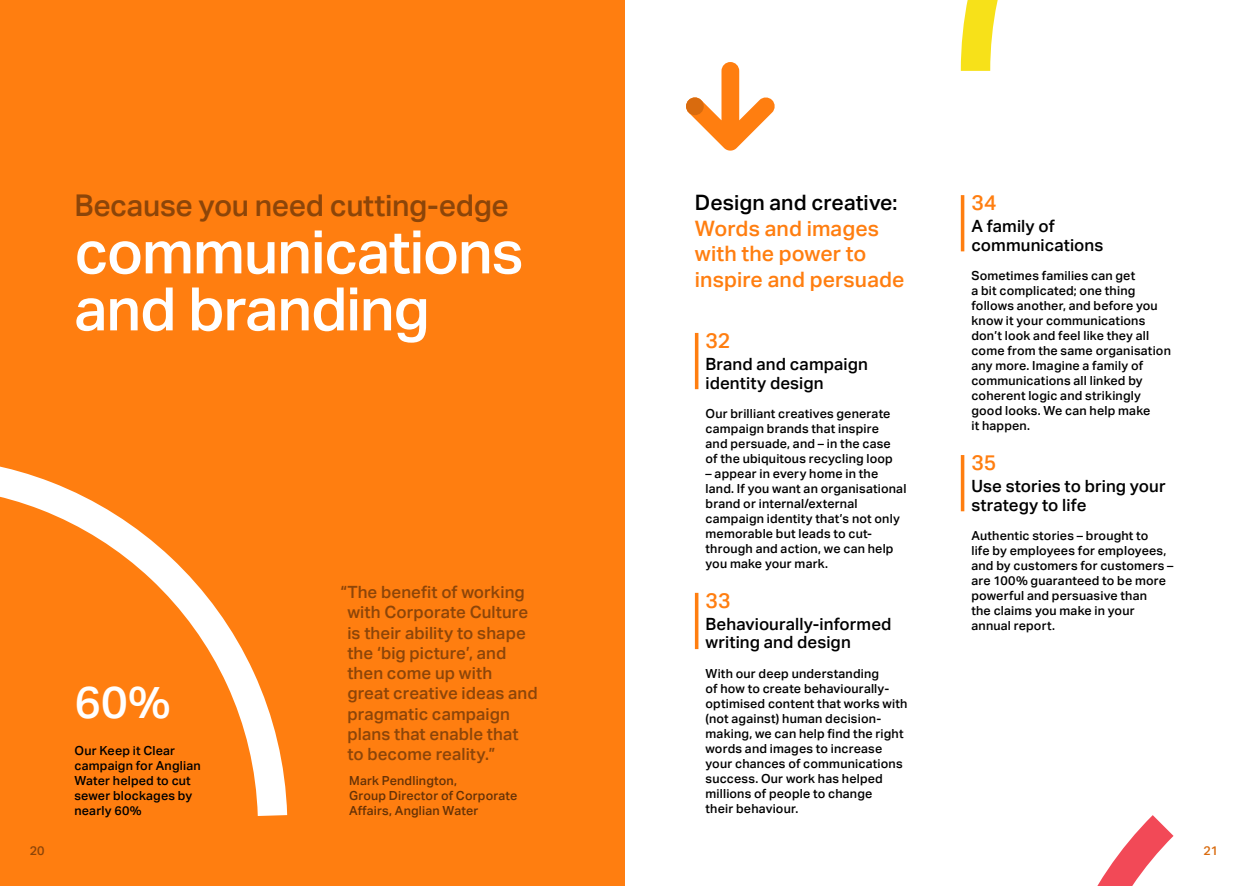
<style>
.page{position:relative;width:1248px;height:886px;background:#fff}
.page>*{position:absolute;margin:0;border:0;box-sizing:border-box;transform-origin:0 0}
.t1{font:500 60px/57px "Aktiv Grotesk";letter-spacing:-.02em;color:#fff}
.t2{font:500 45px "Aktiv Grotesk";color:#fff}
.t3{font:500 30px "Aktiv Grotesk";letter-spacing:-.015em;color:#8c4509}
.t4{font:500 21.25px/25.5px "Aktiv Grotesk";letter-spacing:.005em;color:#ff7e10}
.t5{font:500 21.25px "Aktiv Grotesk";letter-spacing:.005em;color:#000}
.t6{font:500 16.88px/20.2px "Aktiv Grotesk";letter-spacing:.005em;color:#8c4509}
.t7{font:500 16.88px/18.6px "Aktiv Grotesk";letter-spacing:.005em;color:#000}
.t8{font:500 12.5px/15px "Aktiv Grotesk";letter-spacing:.015em;color:#000}
.t9{font:500 12.5px/15px "Aktiv Grotesk";letter-spacing:.015em;color:#663206}
.t10{font:500 12.5px "Aktiv Grotesk";color:#d96b0e}
.t11{font:500 12.5px "Aktiv Grotesk";color:#8c4509}
</style>
<div class="page">
<div style="left:0;top:0;width:624px;height:886px;background:#ff7e10"></div>
<svg style="left:694px;top:333px;width:4px;height:56px"></svg>
<svg style="left:694px;top:593px;width:4px;height:56px"></svg>
<svg style="left:960px;top:195px;width:4px;height:56px"></svg>
<svg style="left:960px;top:455px;width:4px;height:56px"></svg>
<svg style="left:686px;top:62px;width:89px;height:89px"></svg>
<div style="left:686px;top:97px;width:17px;height:18px;background:#d96b0e;border-radius:50%"></div>
<svg style="left:0;top:466px;width:287px;height:350px"></svg>
<svg style="left:960px;top:0;width:38px;height:71px"></svg>
<svg style="left:1097px;top:815px;width:76px;height:71px"></svg>
<h3 class="t3" style="left:74px;top:188px;width:436px">Because you need cutting-edge</h3>
<h1 class="t1" style="left:74px;top:224px;width:450px">communications and branding</h1>
<p class="t11" style="left:30px;top:843px;width:16px">20</p>
<h2 class="t2" style="left:74px;top:676px;width:98px">60%</h2>
<p class="t8" style="left:74px;top:743px;width:128px">Our Keep it Clear campaign for Anglian<br>Water helped to cut sewer blockages by nearly 60%</p>
<h3 class="t6" style="left:347px;top:582px;width:192px;text-indent:-7px">“The benefit of working with Corporate Culture is their ability to shape the ‘big picture’, and then come up with great creative ideas and pragmatic campaign plans that enable that to become reality.”</h3>
<p class="t9" style="left:349px;top:773px;width:170px">Mark Pendlington,<br>Group Director of Corporate<br>Affairs, Anglian Water</p>
<h3 class="t5" style="left:694px;top:190px;width:204px">Design and creative:</h3>
<h3 class="t4" style="left:694px;top:215px;width:211px">Words and images with the power to inspire and persuade</h3>
<h3 class="t4" style="left:705px;top:328px;width:26px">32</h3>
<h3 class="t7" style="left:705px;top:355px;width:164px">Brand and campaign identity design</h3>
<p class="t8" style="left:705px;top:406px;width:189px">Our brilliant creatives generate campaign brands that inspire and persuade, and – in the case of the ubiquitous recycling loop</p>
<p class="t8" style="left:705px;top:466px;width:202px">– appear in every home in the land. If you want an organisational brand or internal/external campaign identity that’s not only memorable but leads to cut&shy;through and action, we can help you make your mark.</p>
<h3 class="t4" style="left:705px;top:588px;width:27px">33</h3>
<h3 class="t7" style="left:705px;top:615px;width:187px">Behaviourally-informed writing and design</h3>
<p class="t8" style="left:705px;top:666px;width:203px">With our deep understanding<br>of how to create behaviourally&shy;optimised content that works with (not against) human decision&shy;making, we can help find the right words and images to increase your chances of communications success. Our work has helped millions of people to change<br>their behaviour.</p>
<h3 class="t4" style="left:971px;top:190px;width:27px">34</h3>
<h3 class="t7" style="left:971px;top:217px;width:133px">A family of communications</h3>
<p class="t8" style="left:971px;top:268px;width:201px">Sometimes families can get<br>a bit complicated; one thing follows another, and before you know it your communications don’t look and feel like they all come from the same organisation any more. Imagine a family of communications all linked by coherent logic and strikingly good looks. We can help make<br>it happen.</p>
<h3 class="t4" style="left:971px;top:450px;width:27px">35</h3>
<h3 class="t7" style="left:971px;top:477px;width:196px">Use stories to bring your strategy to life</h3>
<p class="t8" style="left:971px;top:528px;width:203px">Authentic stories – brought to<br>life by employees for employees, and by customers for customers – are 100% guaranteed to be more powerful and persuasive than<br>the claims you make in your annual report.</p>
<p class="t10" style="left:1203px;top:843px;width:16px">21</p>
</div>
